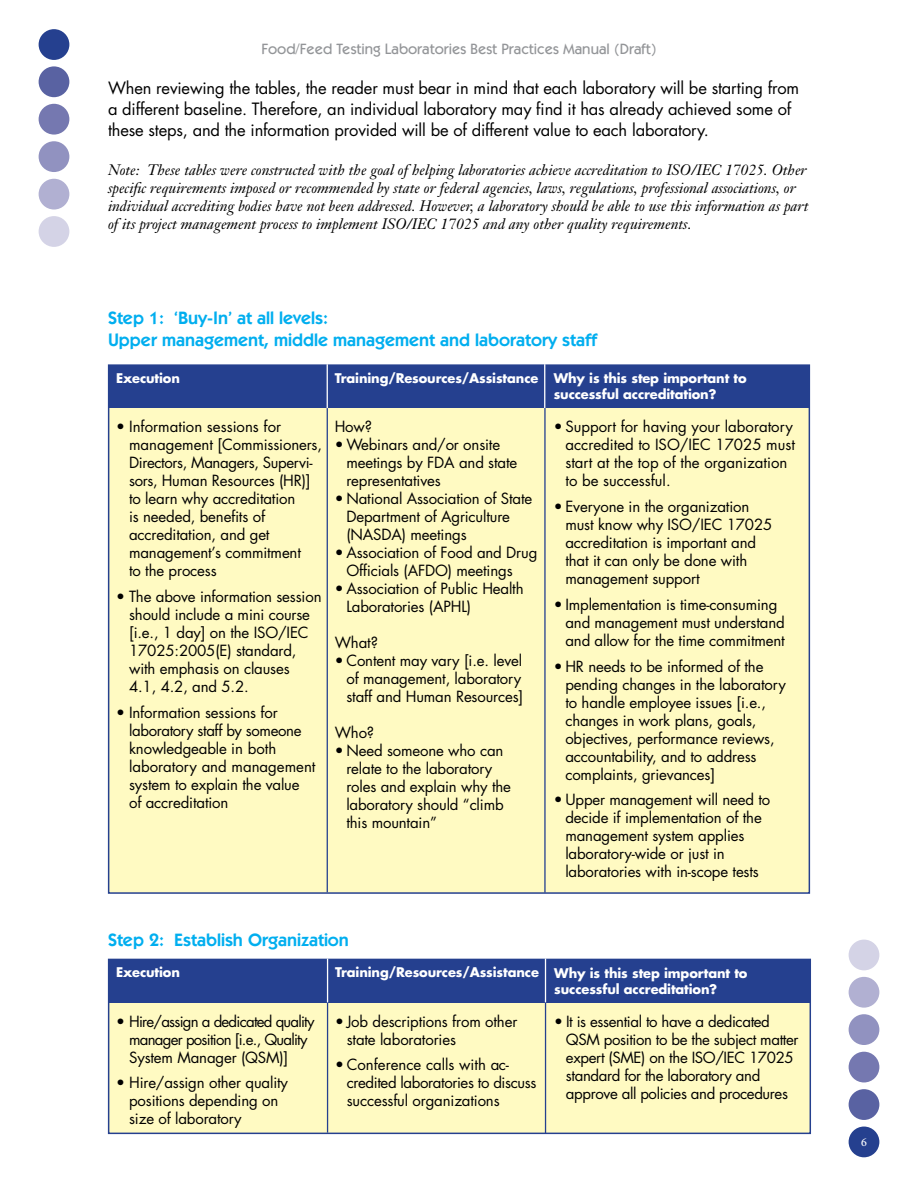
<style>
.page{position:relative;width:918px;height:1188px;background:#fff}
.page>*{position:absolute;margin:0;border:0;box-sizing:border-box;transform-origin:0 0}
.t1{font:600 18px/21.6px "Itc Kabel";color:#00aeef}
.t2{font:16.5px/21px "Futura";letter-spacing:-.01em;color:#000}
.t3{font:15px/18px "Futura";letter-spacing:-.01em;color:#000}
.t4{font:italic 15px/18px "Janson Text";color:#000}
.t5{font:15px/18px "Futura";letter-spacing:-.05em;color:#000}
.t6{font:500 15px "Itc Kabel";color:#939598}
.t7{font:700 13.05px/15.6px "Futura";letter-spacing:-.01em;color:#fff}
.t8{font:500 12px "Minion Pro";color:#fff}
</style>
<div class="page">
<div style="left:109px;top:365px;width:700px;height:528px;background:#fffac2"></div>
<div style="left:109px;top:365px;width:700px;height:43px;background:#25408f"></div>
<hr style="left:327px;top:365px;width:1px;height:527px;background:#25408f">
<hr style="left:544px;top:365px;width:2px;height:528px;background:#25408f">
<div style="left:109px;top:959px;width:701px;height:174px;background:#fffac2"></div>
<div style="left:108px;top:959px;width:703px;height:175px;border:2px solid #25408f"></div>
<div style="left:109px;top:959px;width:701px;height:43px;background:#25408f"></div>
<hr style="left:327px;top:959px;width:1px;height:174px;background:#25408f">
<hr style="left:545px;top:959px;width:1px;height:175px;background:#25408f">
<hr style="left:327px;top:364px;width:1px;height:44px;background:#fff">
<hr style="left:544px;top:364px;width:1px;height:44px;background:#fff">
<hr style="left:327px;top:959px;width:1px;height:43px;background:#fff">
<hr style="left:545px;top:959px;width:1px;height:43px;background:#fff">
<div style="left:39px;top:141px;width:30px;height:31px;background:#9192c0;border-radius:50%"></div>
<div style="left:39px;top:104px;width:30px;height:31px;background:#7578b0;border-radius:50%"></div>
<div style="left:39px;top:66px;width:30px;height:31px;background:#5962a2;border-radius:50%"></div>
<div style="left:39px;top:29px;width:30px;height:31px;background:#25408f;border-radius:50%"></div>
<div style="left:39px;top:179px;width:30px;height:31px;background:#b1b0d2;border-radius:50%"></div>
<div style="left:39px;top:216px;width:30px;height:31px;background:#d4d3e6;border-radius:50%"></div>
<div style="left:849px;top:1052px;width:30px;height:30px;background:#7578b0;border-radius:50%"></div>
<div style="left:849px;top:1014px;width:30px;height:31px;background:#9192c0;border-radius:50%"></div>
<div style="left:849px;top:977px;width:30px;height:31px;background:#b1b0d2;border-radius:50%"></div>
<div style="left:849px;top:940px;width:30px;height:30px;background:#d4d3e6;border-radius:50%"></div>
<div style="left:849px;top:1089px;width:30px;height:31px;background:#5962a2;border-radius:50%"></div>
<div style="left:849px;top:1127px;width:30px;height:30px;background:#25408f;border-radius:50%"></div>
<p class="t6" style="left:261px;top:40px;width:397px">Food/Feed Testing Laboratories Best Practices Manual (Draft)</p>
<p class="t2" style="left:108px;top:77px;width:693px">When reviewing the tables, the reader must bear in mind that each laboratory will be starting from a different baseline. Therefore, an individual laboratory may find it has already achieved some of these steps, and the information provided will be of different value to each laboratory.</p>
<p class="t4" style="left:108px;top:161px;width:702px">Note: These tables were constructed with the goal of helping laboratories achieve accreditation to ISO/IEC 17025. Other specific requirements imposed or recommended by state or federal agencies, laws, regulations, professional associations, or individual accrediting bodies have not been addressed. However, a laboratory should be able to use this information as part of its project management process to implement ISO/IEC 17025 and any other quality requirements.</p>
<p class="t1" style="left:108px;top:307px;width:491px">Step 1: ‘Buy-In’ at all levels:<br>Upper management, middle management and laboratory staff</p>
<p class="t7" style="left:116px;top:370px;width:65px">Execution</p>
<p class="t3" style="left:129px;top:417px;width:194px;text-indent:-13px">• Information sessions for management [Commissioners,<br>Directors, Managers, Supervi&shy;sors, Human Resources (HR)] to learn why accreditation<br>is needed, benefits of accreditation, and get management’s commitment<br>to the process</p>
<p class="t3" style="left:129px;top:587px;width:194px;text-indent:-13px">• The above information session should include a mini course [i.e., 1 day] on the ISO/IEC<br>17025:2005(E) standard, with emphasis on clauses<br>4.1, 4.2, and 5.2.</p>
<p class="t3" style="left:129px;top:703px;width:188px;text-indent:-13px">• Information sessions for laboratory staff by someone knowledgeable in both laboratory and management system to explain the value of accreditation</p>
<p class="t7" style="left:335px;top:370px;width:205px">Training/Resources/Assistance</p>
<p class="t3" style="left:335px;top:417px;width:39px">How?</p>
<p class="t3" style="left:346px;top:435px;width:172px;text-indent:-12px">• Webinars and/or onsite meetings by FDA and state representatives</p>
<p class="t3" style="left:346px;top:489px;width:187px;text-indent:-12px">• National Association of State<br>Department of Agriculture (NASDA) meetings</p>
<p class="t3" style="left:346px;top:543px;width:192px;text-indent:-12px">• Association of Food and Drug<br>Officials (AFDO) meetings</p>
<p class="t3" style="left:346px;top:579px;width:179px;text-indent:-12px">• Association of Public Health<br>Laboratories (APHL)</p>
<p class="t3" style="left:335px;top:633px;width:45px">What?</p>
<p class="t3" style="left:346px;top:651px;width:178px;text-indent:-12px">• Content may vary [i.e. level of management, laboratory staff and Human Resources]</p>
<p class="t3" style="left:335px;top:723px;width:41px">Who?</p>
<p class="t3" style="left:346px;top:741px;width:166px;text-indent:-12px">• Need someone who can relate to the laboratory roles and explain why the laboratory should “climb this mountain”</p>
<p class="t7" style="left:554px;top:370px;width:195px">Why is this step important to successful accreditation?</p>
<p class="t3" style="left:565px;top:417px;width:231px;text-indent:-12px">• Support for having your laboratory accredited to ISO/IEC 17025 must start at the top of the organization to be successful.</p>
<p class="t3" style="left:565px;top:497px;width:208px;text-indent:-12px">• Everyone in the organization must know why ISO/IEC 17025 accreditation is important and that it can only be done with management support</p>
<p class="t3" style="left:565px;top:595px;width:221px;text-indent:-12px">• Implementation is time-consuming and management must understand and allow for the time commitment</p>
<p class="t3" style="left:565px;top:657px;width:222px;text-indent:-12px">• HR needs to be informed of the pending changes in the laboratory to handle employee issues [i.e., changes in work plans, goals, objectives, performance reviews, accountability, and to address complaints, grievances]</p>
<p class="t3" style="left:565px;top:791px;width:207px;text-indent:-12px">• Upper management will need to decide if implementation of the management system applies laboratory-wide or just in laboratories with in-scope tests</p>
<p class="t1" style="left:108px;top:929px;width:243px">Step 2: Establish Organization</p>
<p class="t7" style="left:116px;top:964px;width:65px">Execution</p>
<p class="t7" style="left:335px;top:964px;width:205px">Training/Resources/Assistance</p>
<p class="t7" style="left:554px;top:965px;width:195px">Why is this step important to successful accreditation?</p>
<p class="t5" style="left:129px;top:1012px;width:187px;text-indent:-13px">• Hire/assign a dedicated quality manager position [i.e., Quality<br>System Manager (QSM)]</p>
<p class="t3" style="left:129px;top:1073px;width:160px;text-indent:-13px">• Hire/assign other quality positions depending on size of laboratory</p>
<p class="t3" style="left:347px;top:1012px;width:172px;text-indent:-12px">• Job descriptions from other state laboratories</p>
<p class="t3" style="left:347px;top:1055px;width:191px;text-indent:-12px">• Conference calls with ac&shy;credited laboratories to discuss successful organizations</p>
<p class="t3" style="left:566px;top:1013px;width:234px;text-indent:-12px">• It is essential to have a dedicated QSM position to be the subject matter expert (SME) on the ISO/IEC 17025 standard for the laboratory and approve all policies and procedures</p>
<p class="t8" style="left:861px;top:1134px;width:7px">6</p>
</div>
